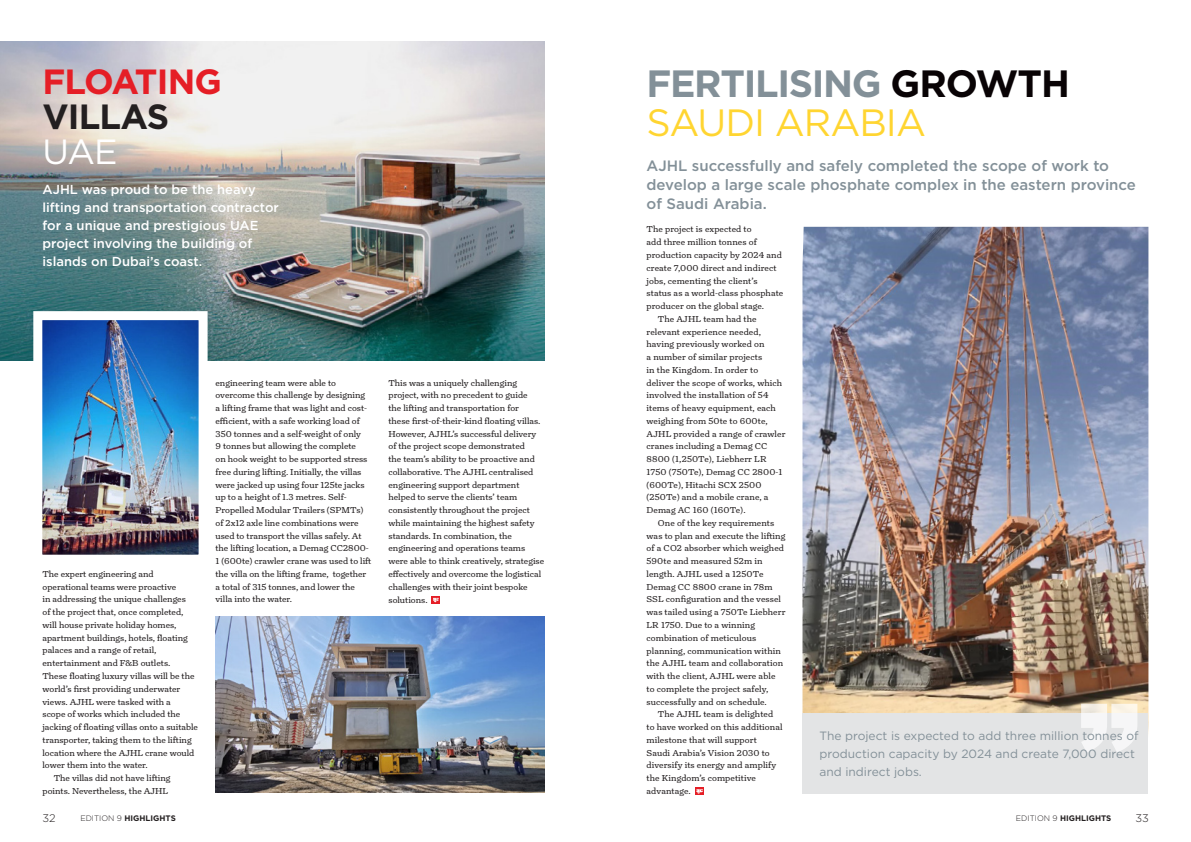
<style>
.page{position:relative;width:1191px;height:842px;background:#fff}
.page>*{position:absolute;margin:0;border:0;box-sizing:border-box;transform-origin:0 0}
.t1{font:700 38px/39px "Gotham";letter-spacing:-.035em;color:#839098}
.t2{font:700 35px "Gotham";letter-spacing:-.025em;color:#e51e26}
.t3{font:700 35px "Gotham";letter-spacing:-.025em;color:#231f20}
.t4{font:35px "Gotham";color:#fff}
.t5{font:500 15px/19px "Gotham";color:#839098}
.t6{font:500 13px/18px "Gotham";color:#fff}
.t7{font:12px/18px "Gotham";color:#839098}
.t8{font:300 11px "Gotham";color:#231f20}
.t9{font:8.8px/12.8px "Turnip";color:#231f20}
.t10{font:700 8px "Gotham";color:#231f20}
.s1{color:#090305}
.s2{font-weight:400;color:#ffd531}
.s3{font-weight:300}
</style>
<div class="page">
<img style="left:0;top:41px;width:544px;height:319px">
<div style="left:432px;top:596px;width:8px;height:7px;background:#e7343c"></div>
<svg style="left:433px;top:598px;width:6px;height:4px"></svg>
<img style="left:215px;top:617px;width:329px;height:175px">
<img style="left:29px;top:307px;width:183px;height:248px">
<img style="left:802px;top:227px;width:346px;height:487px">
<div style="left:695px;top:788px;width:8px;height:7px;background:#e51e26"></div>
<svg style="left:696px;top:789px;width:7px;height:5px"></svg>
<div style="left:802px;top:714px;width:346px;height:80px;background:#e3e4e5"></div>
<svg style="left:1081px;top:704px;width:56px;height:48px"></svg>
<h2 class="t2" style="left:43px;top:58px;width:181px">FLOATING</h2>
<h2 class="t3" style="left:43px;top:93px;width:128px">VILLAS</h2>
<h2 class="t4" style="left:43px;top:129px;width:77px">UAE</h2>
<h3 class="t6" style="left:43px;top:180px;width:238px">AJHL was proud to be the heavy lifting and transportation contractor for a unique and prestigious UAE project involving the building of islands on Dubai’s coast.</h3>
<p class="t9" style="left:43px;top:567px;width:113px">The expert engineering and</p>
<p class="t9" style="left:43px;top:580px;width:135px">operational teams were proactive</p>
<p class="t9" style="left:43px;top:593px;width:145px">in addressing the unique challenges</p>
<p class="t9" style="left:43px;top:606px;width:142px">of the project that, once completed,</p>
<p class="t9" style="left:43px;top:618px;width:136px">will house private holiday homes,</p>
<p class="t9" style="left:43px;top:631px;width:147px">apartment buildings, hotels, floating</p>
<p class="t9" style="left:43px;top:644px;width:115px">palaces and a range of retail,</p>
<p class="t9" style="left:43px;top:657px;width:129px">entertainment and F&amp;B outlets.</p>
<p class="t9" style="left:43px;top:669px;width:153px">These floating luxury villas will be the</p>
<p class="t9" style="left:43px;top:682px;width:139px">world’s first providing underwater</p>
<p class="t9" style="left:43px;top:695px;width:130px">views. AJHL were tasked with a</p>
<p class="t9" style="left:43px;top:708px;width:139px">scope of works which included the</p>
<p class="t9" style="left:43px;top:720px;width:157px">jacking of floating villas onto a suitable</p>
<p class="t9" style="left:43px;top:733px;width:151px">transporter, taking them to the lifting</p>
<p class="t9" style="left:43px;top:746px;width:153px">location where the AJHL crane would</p>
<p class="t9" style="left:43px;top:759px;width:107px">lower them into the water.</p>
<p class="t9" style="left:54px;top:772px;width:118px">The villas did not have lifting</p>
<p class="t9" style="left:43px;top:784px;width:127px">points. Nevertheless, the AJHL</p>
<p class="t9" style="left:215px;top:376px;width:157px">engineering team were able to overcome this challenge by designing a lifting frame that was light and cost&shy;efficient, with a safe working load of 350 tonnes and a self-weight of only<br>9 tonnes but allowing the complete<br>on hook weight to be supported stress free during lifting. Initially, the villas were jacked up using four 125te jacks up to a height of 1.3 metres. Self-Propelled Modular Trailers (SPMTs) of 2x12 axle line combinations were used to transport the villas safely. At the lifting location, a Demag CC2800- 1 (600te) crawler crane was used to lift the villa on the lifting frame, together a total of 315 tonnes, and lower the villa into the water.</p>
<p class="t9" style="left:388px;top:376px;width:157px">This was a uniquely challenging project, with no precedent to guide<br>the lifting and transportation for<br>these first-of-their-kind floating villas.<br>However, AJHL’s successful delivery of the project scope demonstrated<br>the team’s ability to be proactive and collaborative. The AJHL centralised engineering support department helped to serve the clients’ team consistently throughout the project while maintaining the highest safety standards. In combination, the engineering and operations teams were able to think creatively, strategise effectively and overcome the logistical challenges with their joint bespoke solutions.</p>
<h1 class="t1" style="left:646px;top:64px;width:425px">FERTILISING <span class="s1">GROWTH<br></span><span class="s2">SAUDI ARABIA</span></h1>
<h3 class="t5" style="left:646px;top:156px;width:491px">AJHL successfully and safely completed the scope of work to develop a large scale phosphate complex in the eastern province of Saudi Arabia.</h3>
<p class="t9" style="left:646px;top:223px;width:107px">The project is expected to</p>
<p class="t9" style="left:646px;top:236px;width:112px">add three million tonnes of</p>
<p class="t9" style="left:646px;top:249px;width:137px">production capacity by 2024 and</p>
<p class="t9" style="left:646px;top:261px;width:131px">create 7,000 direct and indirect</p>
<p class="t9" style="left:646px;top:274px;width:112px">jobs, cementing the client’s</p>
<p class="t9" style="left:646px;top:287px;width:138px">status as a world-class phosphate</p>
<p class="t9" style="left:646px;top:300px;width:119px">producer on the global stage.</p>
<p class="t9" style="left:658px;top:312px;width:100px">The AJHL team had the</p>
<p class="t9" style="left:646px;top:325px;width:116px">relevant experience needed,</p>
<p class="t9" style="left:646px;top:338px;width:120px">having previously worked on</p>
<p class="t9" style="left:646px;top:351px;width:117px">a number of similar projects</p>
<p class="t9" style="left:646px;top:363px;width:113px">in the Kingdom. In order to</p>
<p class="t9" style="left:646px;top:376px;width:137px">deliver the scope of works, which</p>
<p class="t9" style="left:646px;top:389px;width:123px">involved the installation of 54</p>
<p class="t9" style="left:646px;top:402px;width:131px">items of heavy equipment, each</p>
<p class="t9" style="left:646px;top:414px;width:123px">weighing from 50te to 600te,</p>
<p class="t9" style="left:646px;top:427px;width:140px">AJHL provided a range of crawler</p>
<p class="t9" style="left:646px;top:440px;width:122px">cranes including a Demag CC</p>
<p class="t9" style="left:646px;top:453px;width:121px">8800 (1,250Te), Liebherr LR</p>
<p class="t9" style="left:646px;top:465px;width:137px">1750 (750Te), Demag CC 2800-1</p>
<p class="t9" style="left:646px;top:478px;width:117px">(600Te), Hitachi SCX 2500</p>
<p class="t9" style="left:646px;top:491px;width:123px">(250Te) and a mobile crane, a</p>
<p class="t9" style="left:646px;top:504px;width:101px">Demag AC 160 (160Te).</p>
<p class="t9" style="left:658px;top:516px;width:118px">One of the key requirements</p>
<p class="t9" style="left:646px;top:529px;width:140px">was to plan and execute the lifting</p>
<p class="t9" style="left:646px;top:542px;width:139px">of a CO2 absorber which weighed</p>
<p class="t9" style="left:646px;top:555px;width:118px">590te and measured 52m in</p>
<p class="t9" style="left:646px;top:567px;width:118px">length. AJHL used a 1250Te</p>
<p class="t9" style="left:646px;top:580px;width:127px">Demag CC 8800 crane in 78m</p>
<p class="t9" style="left:646px;top:593px;width:136px">SSL configuration and the vessel</p>
<p class="t9" style="left:646px;top:606px;width:140px">was tailed using a 750Te Liebherr</p>
<p class="t9" style="left:646px;top:618px;width:110px">LR 1750. Due to a winning</p>
<p class="t9" style="left:646px;top:631px;width:111px">combination of meticulous</p>
<p class="t9" style="left:646px;top:644px;width:136px">planning, communication within</p>
<p class="t9" style="left:646px;top:657px;width:138px">the AJHL team and collaboration</p>
<p class="t9" style="left:646px;top:670px;width:130px">with the client, AJHL were able</p>
<p class="t9" style="left:646px;top:682px;width:123px">to complete the project safely,</p>
<p class="t9" style="left:646px;top:695px;width:122px">successfully and on schedule.</p>
<p class="t9" style="left:658px;top:708px;width:117px">The AJHL team is delighted</p>
<p class="t9" style="left:646px;top:721px;width:137px">to have worked on this additional</p>
<p class="t9" style="left:646px;top:733px;width:112px">milestone that will support</p>
<p class="t9" style="left:646px;top:746px;width:125px">Saudi Arabia’s Vision 2030 to</p>
<p class="t9" style="left:646px;top:759px;width:131px">diversify its energy and amplify</p>
<p class="t9" style="left:646px;top:772px;width:111px">the Kingdom’s competitive</p>
<p class="t9" style="left:646px;top:784px;width:46px">advantage.</p>
<h3 class="t7" style="left:819px;top:726px;width:320px">The project is expected to add three million tonnes of production capacity by 2024 and create 7,000 direct and indirect jobs.</h3>
<p class="t8" style="left:43px;top:811px;width:15px">32</p>
<p class="t10" style="left:80px;top:812px;width:97px"><span class="s3">EDITION 9</span> HIGHLIGHTS</p>
<p class="t10" style="left:1016px;top:812px;width:97px"><span class="s3">EDITION 9</span> HIGHLIGHTS</p>
<p class="t8" style="left:1135px;top:811px;width:15px">33</p>
</div>
